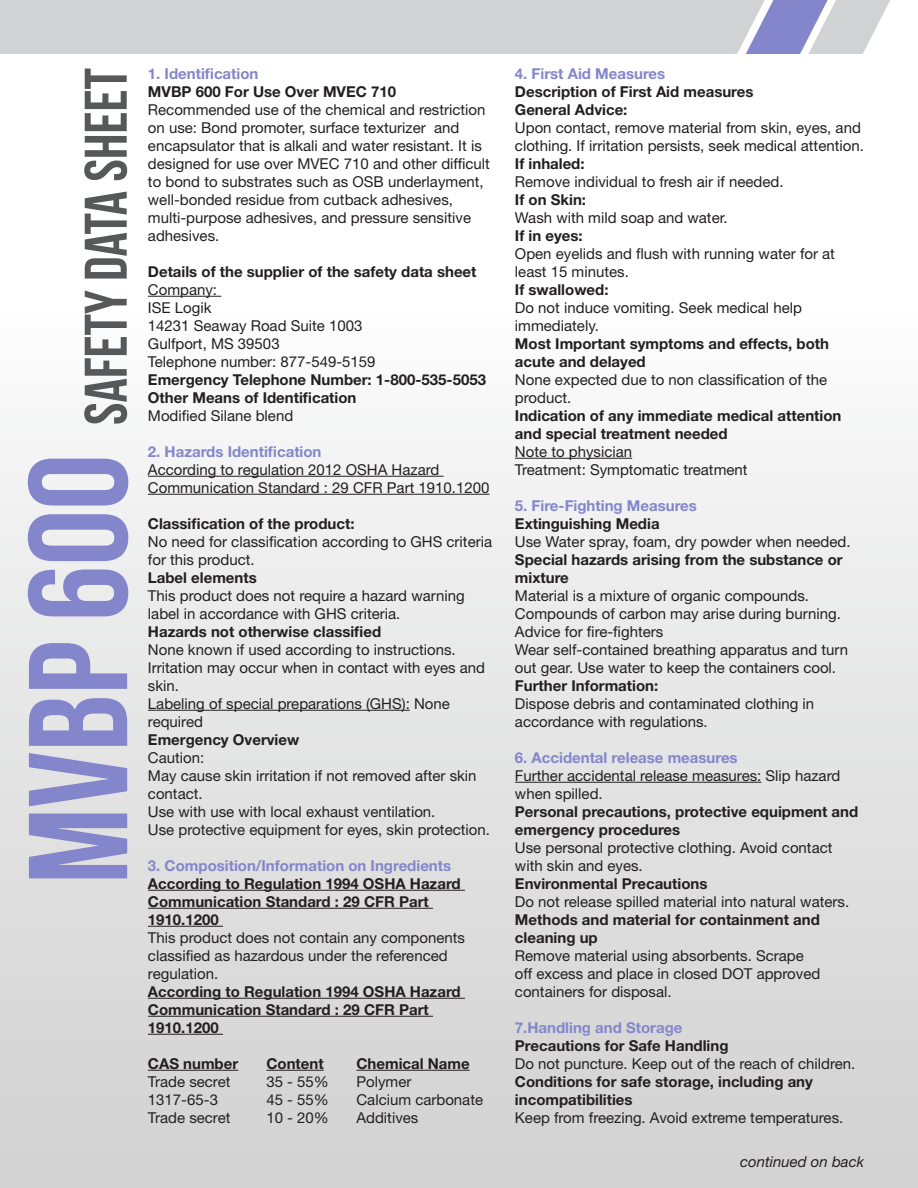
<style>
.page{position:relative;width:918px;height:1188px;background:#fff}
.page>*{position:absolute;margin:0;border:0;box-sizing:border-box;transform-origin:0 0}
.t1{font:140.4px "Bebas Neue";color:#8386ca}
.t2{font:60px "Bebas Neue";color:#57585a}
.t3{font:15px/18px "Helvetica Neue LT Std";color:#231f20}
.t4{font:700 15px/18px "Helvetica Neue LT Std";color:#231f20}
.t5{font:700 15px "Helvetica Neue LT Std";color:#8386ca}
.t6{font:italic 15px "Helvetica Neue LT Std";color:#231f20}
</style>
<div class="page">
<div style="left:0;top:311px;width:918px;height:877px;background:linear-gradient(to bottom,#fafbfb,#d0d0d0)"></div>
<svg style="left:0;top:0;width:890px;height:54px;background:#cdced4"></svg>
<hr style="left:148px;top:296px;width:73px;height:1px;background:#231f20">
<hr style="left:148px;top:476px;width:296px;height:1px;background:#231f20">
<hr style="left:148px;top:494px;width:341px;height:1px;background:#231f20">
<hr style="left:148px;top:710px;width:262px;height:1px;background:#231f20">
<hr style="left:148px;top:890px;width:317px;height:1px;background:#231f20">
<hr style="left:148px;top:908px;width:285px;height:1px;background:#231f20">
<hr style="left:148px;top:926px;width:75px;height:1px;background:#231f20">
<hr style="left:148px;top:998px;width:317px;height:1px;background:#231f20">
<hr style="left:148px;top:1016px;width:285px;height:1px;background:#231f20">
<hr style="left:148px;top:1034px;width:75px;height:1px;background:#231f20">
<hr style="left:148px;top:1070px;width:90px;height:1px;background:#231f20">
<hr style="left:266px;top:1070px;width:58px;height:1px;background:#231f20">
<hr style="left:356px;top:1070px;width:114px;height:1px;background:#231f20">
<hr style="left:515px;top:458px;width:117px;height:1px;background:#231f20">
<hr style="left:515px;top:782px;width:246px;height:1px;background:#231f20">
<p class="t2" style="left:73px;top:425px;width:358px;rotate:-90deg">Safety data sheet</p>
<p class="t5" style="left:148px;top:64px;width:112px">1. Identification</p>
<p class="t4" style="left:148px;top:82px;width:250px">MVBP 600 For Use Over MVEC 710</p>
<p class="t3" style="left:148px;top:100px;width:344px">Recommended use of the chemical and restriction on use: Bond promoter, surface texturizer and encapsulator that is alkali and water resistant. It is designed for use over MVEC 710 and other difficult to bond to substrates such as OSB underlayment, well-bonded residue from cutback adhesives, multi-purpose adhesives, and pressure sensitive adhesives.</p>
<p class="t4" style="left:148px;top:262px;width:330px">Details of the supplier of the safety data sheet</p>
<p class="t3" style="left:148px;top:280px;width:71px">Company:</p>
<p class="t3" style="left:148px;top:298px;width:65px">ISE Logik</p>
<p class="t3" style="left:148px;top:316px;width:216px">14231 Seaway Road Suite 1003</p>
<p class="t3" style="left:148px;top:334px;width:133px">Gulfport, MS 39503</p>
<p class="t3" style="left:148px;top:352px;width:229px">Telephone number: 877-549-5159</p>
<p class="t4" style="left:148px;top:370px;width:340px">Emergency Telephone Number: 1-800-535-5053</p>
<p class="t4" style="left:148px;top:388px;width:210px">Other Means of Identification</p>
<p class="t3" style="left:148px;top:406px;width:147px">Modified Silane blend</p>
<p class="t5" style="left:148px;top:442px;width:175px">2. Hazards Identification</p>
<p class="t3" style="left:148px;top:460px;width:343px">According to regulation 2012 OSHA Hazard<br>Communication Standard : 29 CFR Part 1910.1200</p>
<p class="t4" style="left:148px;top:514px;width:208px">Classification of the product:</p>
<p class="t3" style="left:148px;top:532px;width:346px">No need for classification according to GHS criteria for this product.</p>
<p class="t4" style="left:148px;top:568px;width:110px">Label elements</p>
<p class="t3" style="left:148px;top:586px;width:318px">This product does not require a hazard warning label in accordance with GHS criteria.</p>
<p class="t4" style="left:148px;top:622px;width:235px">Hazards not otherwise classified</p>
<p class="t3" style="left:148px;top:640px;width:339px">None known if used according to instructions.<br>Irritation may occur when in contact with eyes and skin.</p>
<p class="t3" style="left:148px;top:694px;width:303px">Labeling of special preparations (GHS): None required</p>
<p class="t4" style="left:148px;top:730px;width:153px">Emergency Overview</p>
<p class="t3" style="left:148px;top:748px;width:58px">Caution:</p>
<p class="t3" style="left:148px;top:766px;width:330px">May cause skin irritation if not removed after skin contact.</p>
<p class="t3" style="left:148px;top:802px;width:289px">Use with use with local exhaust ventilation.</p>
<p class="t3" style="left:148px;top:820px;width:344px">Use protective equipment for eyes, skin protection.</p>
<p class="t5" style="left:148px;top:856px;width:305px">3. Composition/Information on Ingredients</p>
<p class="t4" style="left:148px;top:874px;width:314px">According to Regulation 1994 OSHA Hazard<br>Communication Standard : 29 CFR Part<br>1910.1200</p>
<p class="t3" style="left:148px;top:928px;width:319px">This product does not contain any components classified as hazardous under the referenced regulation.</p>
<p class="t4" style="left:148px;top:982px;width:314px">According to Regulation 1994 OSHA Hazard<br>Communication Standard : 29 CFR Part<br>1910.1200</p>
<p class="t4" style="left:148px;top:1054px;width:92px">CAS number</p>
<p class="t4" style="left:266px;top:1054px;width:59px">Content</p>
<p class="t4" style="left:356px;top:1054px;width:115px">Chemical Name</p>
<p class="t3" style="left:148px;top:1072px;width:84px">Trade secret</p>
<p class="t3" style="left:266px;top:1072px;width:64px">35 - 55%</p>
<p class="t3" style="left:356px;top:1072px;width:57px">Polymer</p>
<p class="t3" style="left:148px;top:1090px;width:72px">1317-65-3</p>
<p class="t3" style="left:266px;top:1090px;width:64px">45 - 55%</p>
<p class="t3" style="left:356px;top:1090px;width:128px">Calcium carbonate</p>
<p class="t3" style="left:148px;top:1108px;width:84px">Trade secret</p>
<p class="t3" style="left:266px;top:1108px;width:64px">10 - 20%</p>
<p class="t3" style="left:356px;top:1108px;width:63px">Additives</p>
<p class="t1" style="left:2px;top:884px;width:431px;rotate:-90deg">MVBP 600</p>
<p class="t5" style="left:515px;top:64px;width:152px">4. First Aid Measures</p>
<p class="t4" style="left:515px;top:82px;width:240px">Description of First Aid measures</p>
<p class="t4" style="left:515px;top:100px;width:114px">General Advice:</p>
<p class="t3" style="left:515px;top:118px;width:350px">Upon contact, remove material from skin, eyes, and clothing. If irritation persists, seek medical attention.</p>
<p class="t4" style="left:515px;top:154px;width:71px">If inhaled:</p>
<p class="t3" style="left:515px;top:172px;width:270px">Remove individual to fresh air if needed.</p>
<p class="t4" style="left:515px;top:190px;width:73px">If on Skin:</p>
<p class="t3" style="left:515px;top:208px;width:214px">Wash with mild soap and water.</p>
<p class="t4" style="left:515px;top:226px;width:69px">If in eyes:</p>
<p class="t3" style="left:515px;top:244px;width:322px">Open eyelids and flush with running water for at least 15 minutes.</p>
<p class="t4" style="left:515px;top:280px;width:95px">If swallowed:</p>
<p class="t3" style="left:515px;top:298px;width:289px">Do not induce vomiting. Seek medical help immediately.</p>
<p class="t4" style="left:515px;top:334px;width:316px">Most Important symptoms and effects, both acute and delayed</p>
<p class="t3" style="left:515px;top:370px;width:314px">None expected due to non classification of the product.</p>
<p class="t4" style="left:515px;top:406px;width:328px">Indication of any immediate medical attention and special treatment needed</p>
<p class="t3" style="left:515px;top:442px;width:119px">Note to physician</p>
<p class="t3" style="left:515px;top:460px;width:234px">Treatment: Symptomatic treatment</p>
<p class="t5" style="left:515px;top:496px;width:183px">5. Fire-Fighting Measures</p>
<p class="t4" style="left:515px;top:514px;width:146px">Extinguishing Media</p>
<p class="t3" style="left:515px;top:532px;width:337px">Use Water spray, foam, dry powder when needed.</p>
<p class="t4" style="left:515px;top:550px;width:329px">Special hazards arising from the substance or mixture</p>
<p class="t3" style="left:515px;top:586px;width:327px">Material is a mixture of organic compounds.<br>Compounds of carbon may arise during burning.<br>Advice for fire-fighters</p>
<p class="t3" style="left:515px;top:640px;width:335px">Wear self-contained breathing apparatus and turn out gear. Use water to keep the containers cool.</p>
<p class="t4" style="left:515px;top:676px;width:145px">Further Information:</p>
<p class="t3" style="left:515px;top:694px;width:301px">Dispose debris and contaminated clothing in accordance with regulations.</p>
<p class="t5" style="left:515px;top:748px;width:224px">6. Accidental release measures</p>
<p class="t3" style="left:515px;top:766px;width:327px">Further accidental release measures: Slip hazard when spilled.</p>
<p class="t4" style="left:515px;top:802px;width:345px">Personal precautions, protective equipment and emergency procedures</p>
<p class="t3" style="left:515px;top:838px;width:319px">Use personal protective clothing. Avoid contact with skin and eyes.</p>
<p class="t4" style="left:515px;top:874px;width:194px">Environmental Precautions</p>
<p class="t3" style="left:515px;top:892px;width:336px">Do not release spilled material into natural waters.</p>
<p class="t4" style="left:515px;top:910px;width:306px">Methods and material for containment and cleaning up</p>
<p class="t3" style="left:515px;top:946px;width:307px">Remove material using absorbents. Scrape off excess and place in closed DOT approved containers for disposal.</p>
<p class="t5" style="left:515px;top:1018px;width:169px">7.Handling and Storage</p>
<p class="t4" style="left:515px;top:1036px;width:215px">Precautions for Safe Handling</p>
<p class="t3" style="left:515px;top:1054px;width:342px">Do not puncture. Keep out of the reach of children.</p>
<p class="t4" style="left:515px;top:1072px;width:300px">Conditions for safe storage, including any incompatibilities</p>
<p class="t3" style="left:515px;top:1108px;width:330px">Keep from freezing. Avoid extreme temperatures.</p>
<p class="t6" style="left:740px;top:1153px;width:125px">continued on back</p>
</div>
